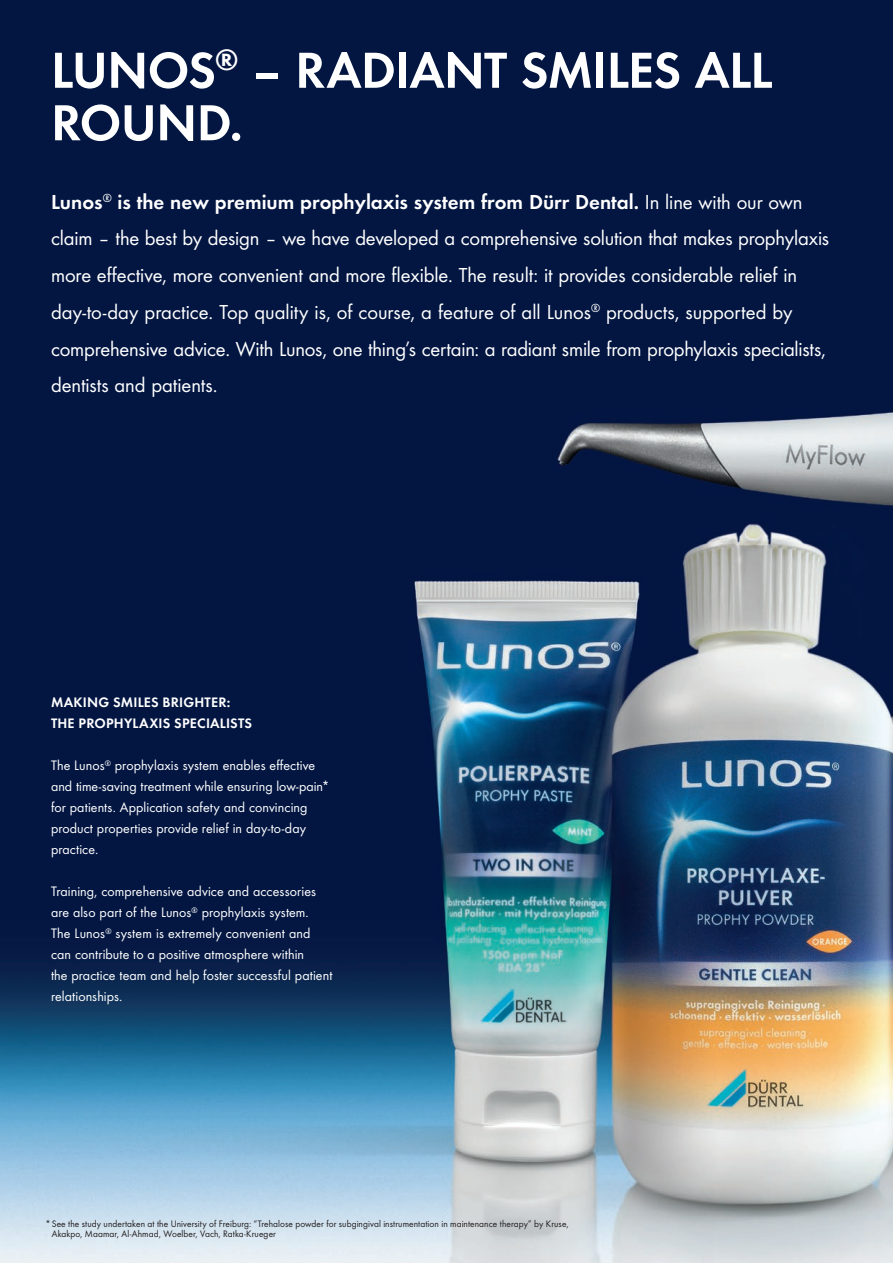
<style>
.page{position:relative;width:893px;height:1263px;background:#fff}
.page>*{position:absolute;margin:0;border:0;box-sizing:border-box;transform-origin:0 0}
.t1{font:52.5px/52.5px "Futura TOT Dem";letter-spacing:-.015em;color:#fff}
.t2{font:21px/36.8px "Futura TOT Boo";letter-spacing:-.005em;color:#fff}
.t3{font:21px "Futura TOT Dem";color:#fff}
.t4{font:14.25px/21px "Futura TOT Boo";letter-spacing:.005em;color:#fff}
.t5{font:14.25px/21px "Futura TOT Dem";letter-spacing:.015em;color:#fff}
.t6{font:9.75px/10.5px "Futura TOT Boo";letter-spacing:.01em;color:#231f20}
.s1{font-family:"Futura TOT Boo"}
</style>
<div class="page">
<img style="left:0;top:0;width:893px;height:1263px">
<h1 class="t1" style="left:51px;top:44px;width:723px">LUNOS<sup>®</sup> – RADIANT SMILES ALL<br>ROUND.</h1>
<h2 class="t3" style="left:51px;top:189px;width:753px">Lunos<sup>®</sup> is the new premium prophylaxis system from Dürr Dental. <span class="s1">In line with our own</span></h2>
<p class="t2" style="left:51px;top:220px;width:780px">claim – the best by design – we have developed a comprehensive solution that makes prophylaxis more effective, more convenient and more flexible. The result: it provides considerable relief in day-to-day practice. Top quality is, of course, a feature of all Lunos<sup>®</sup> products, supported by comprehensive advice. With Lunos, one thing’s certain: a radiant smile from prophylaxis specialists, dentists and patients.</p>
<p class="t5" style="left:51px;top:692px;width:203px">MAKING SMILES BRIGHTER:<br>THE PROPHYLAXIS SPECIALISTS</p>
<p class="t4" style="left:51px;top:755px;width:280px">The Lunos<sup>®</sup> prophylaxis system enables effective and time-saving treatment while ensuring low-pain* for patients. Application safety and convincing product properties provide relief in day-to-day practice.</p>
<p class="t4" style="left:51px;top:881px;width:283px">Training, comprehensive advice and accessories are also part of the Lunos<sup>®</sup> prophylaxis system.<br>The Lunos<sup>®</sup> system is extremely convenient and can contribute to a positive atmosphere within<br>the practice team and help foster successful patient relationships.</p>
<p class="t6" style="left:52px;top:1218px;width:518px;text-indent:-6px">* See the study undertaken at the University of Freiburg: “Trehalose powder for subgingival instrumentation in maintenance therapy” by Kruse,<br>Akakpo, Maamar, Al-Ahmad, Woelber, Vach, Ratka-Krueger</p>
</div>
